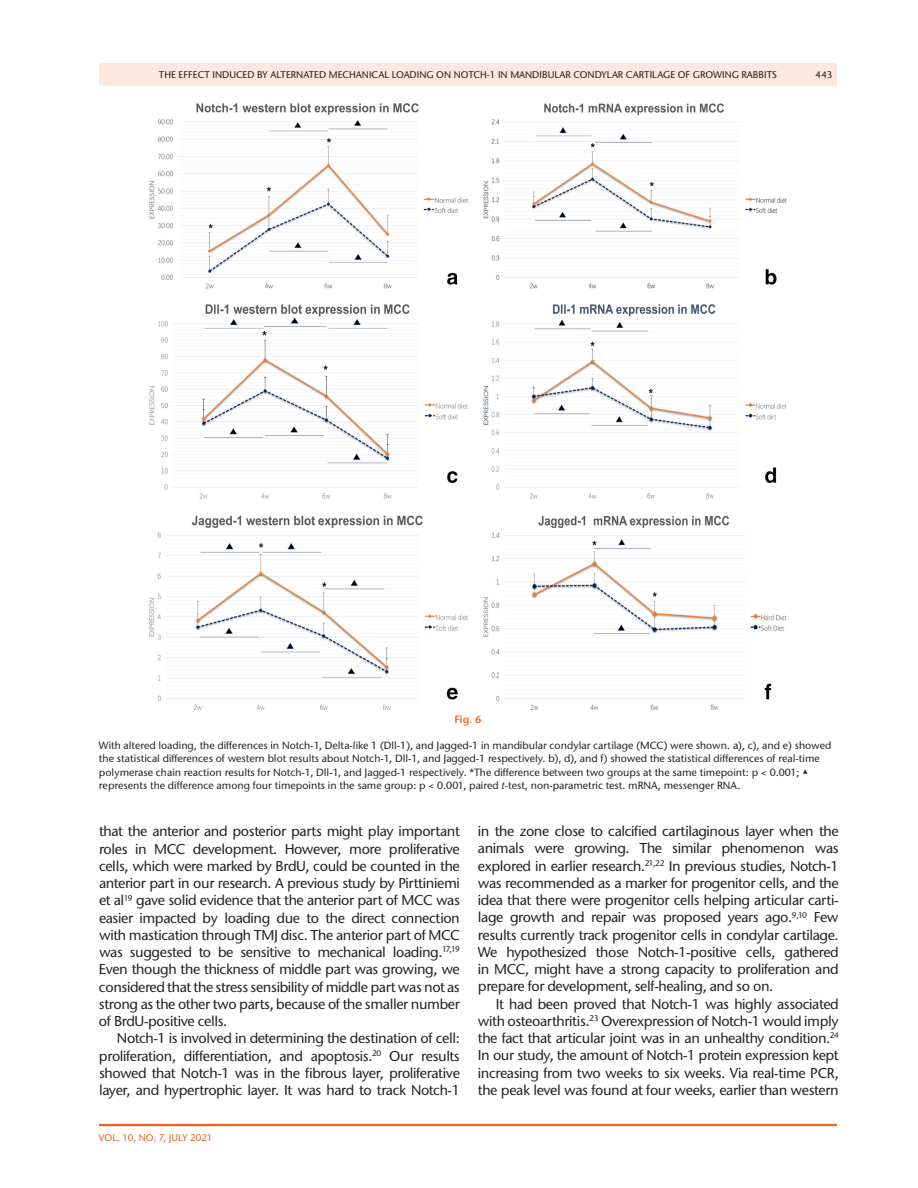
<style>
.page{position:relative;width:918px;height:1188px;background:#fff}
.page>*{position:absolute;margin:0;border:0;box-sizing:border-box;transform-origin:0 0}
.t1{font:500 14.25px/17.2px "Stone Sans ITC Pro";letter-spacing:-.025em;color:#231f20;text-align:justify}
.t2{font:500 10.5px/13.5px "Stone Sans ITC Pro";color:#231f20}
.t3{font:600 10.5px "Stone Sans ITC Pro";color:#f15f23}
.t4{font:500 9.75px "Stone Sans ITC Pro";color:#231f20}
.t5{font:500 9.75px "Stone Sans ITC Pro";color:#f15f23}
.s1{font-family:"Arial Unicode MS";font-weight:400}
.s2{font-style:italic}
</style>
<div class="page">
<hr style="left:99px;top:1124px;width:738px;height:2px;background:#f15f23">
<div style="left:99px;top:63px;width:738px;height:23px;background:#fee7dc"></div>
<img style="left:149px;top:104px;width:638px;height:606px">
<p class="t4" style="left:159px;top:68px;width:620px">THE EFFECT INDUCED BY ALTERNATED MECHANICAL LOADING ON NOTCH-1 IN MANDIBULAR CONDYLAR CARTILAGE OF GROWING RABBITS</p>
<p class="t4" style="left:816px;top:68px;width:18px">443</p>
<p class="t3" style="left:454px;top:713px;width:29px">Fig. 6</p>
<p class="t2" style="left:99px;top:738px;width:734px">With altered loading, the differences in Notch-1, Delta-like 1 (Dll-1), and Jagged-1 in mandibular condylar cartilage (MCC) were shown. a), c), and e) showed the statistical differences of western blot results about Notch-1, Dll-1, and Jagged-1 respectively. b), d), and f) showed the statistical differences of real-time polymerase chain reaction results for Notch-1, Dll-1, and Jagged-1 respectively. *The difference between two groups at the same timepoint: p &lt; 0.001; <span class="s1">▲ </span>represents the difference among four timepoints in the same group: p &lt; 0.001, paired <span class="s2">t</span>-test, non-parametric test. mRNA, messenger RNA.</p>
<p class="t1" style="left:99px;top:823px;width:362px">that the anterior and posterior parts might play important roles in MCC development. However, more proliferative cells, which were marked by BrdU, could be counted in the anterior part in our research. A previous study by Pirttiniemi et al<sup>19</sup> gave solid evidence that the anterior part of MCC was easier impacted by loading due to the direct connection with mastication through TMJ disc. The anterior part of MCC was suggested to be sensitive to mechanical loading.<sup>17,19<br></sup>Even though the thickness of middle part was growing, we considered that the stress sensibility of middle part was not as strong as the other two parts, because of the smaller number of BrdU-positive cells.</p>
<p class="t1" style="left:99px;top:1030px;width:362px;text-indent:18px">Notch-1 is involved in determining the destination of cell: proliferation, differentiation, and apoptosis.<sup>20</sup> Our results showed that Notch-1 was in the fibrous layer, proliferative layer, and hypertrophic layer. It was hard to track Notch-1</p>
<p class="t5" style="left:99px;top:1132px;width:115px">VOL. 10, NO. 7, JULY 2021</p>
<p class="t1" style="left:478px;top:823px;width:362px">in the zone close to calcified cartilaginous layer when the animals were growing. The similar phenomenon was explored in earlier research.<sup>21,22</sup> In previous studies, Notch-1 was recommended as a marker for progenitor cells, and the idea that there were progenitor cells helping articular carti&shy;lage growth and repair was proposed years ago.<sup>9,10</sup> Few results currently track progenitor cells in condylar cartilage.<br>We hypothesized those Notch-1-positive cells, gathered in MCC, might have a strong capacity to proliferation and prepare for development, self-healing, and so on.</p>
<p class="t1" style="left:478px;top:995px;width:362px;text-indent:18px">It had been proved that Notch-1 was highly associated with osteoarthritis.<sup>23</sup> Overexpression of Notch-1 would imply the fact that articular joint was in an unhealthy condition.<sup>24<br></sup>In our study, the amount of Notch-1 protein expression kept increasing from two weeks to six weeks. Via real-time PCR, the peak level was found at four weeks, earlier than western</p>
</div>
